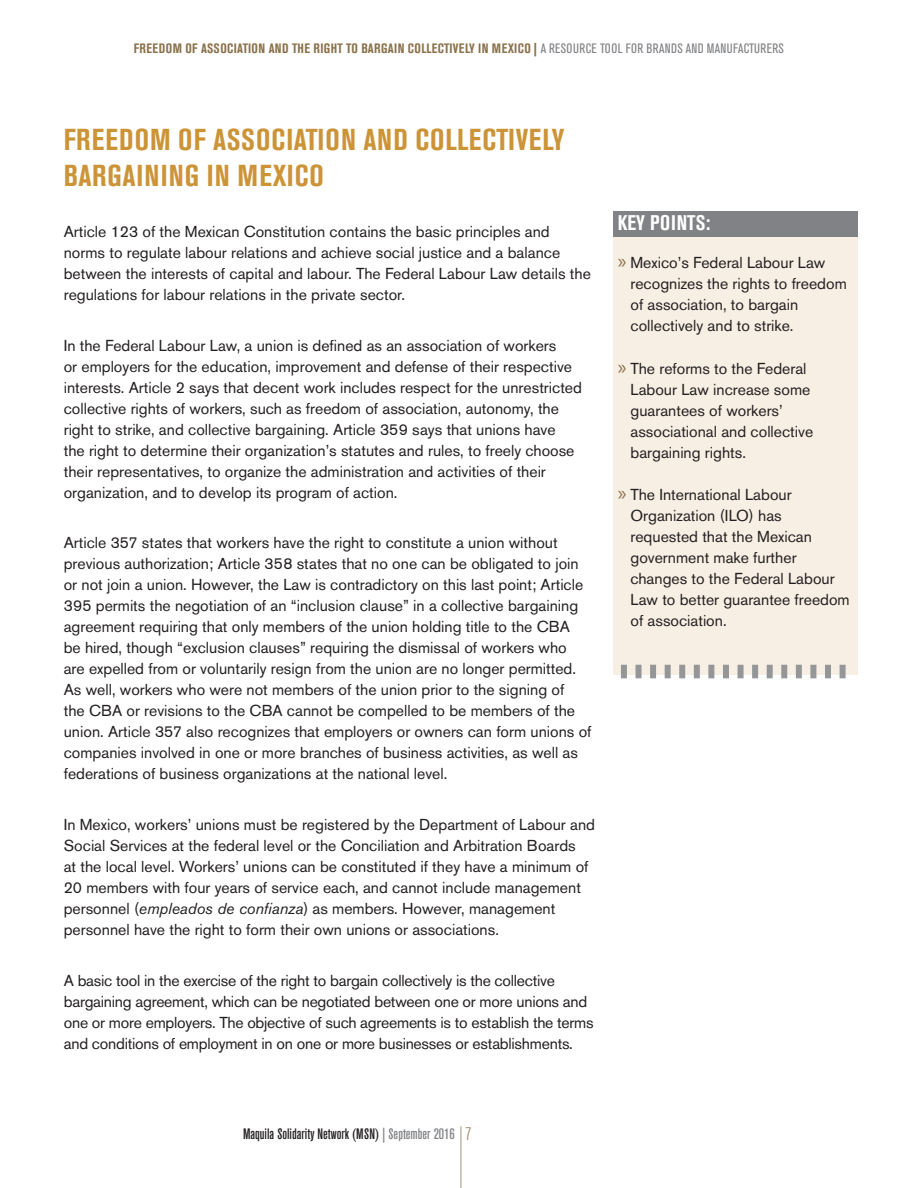
<style>
.page{position:relative;width:918px;height:1188px;background:#fff}
.page>*{position:absolute;margin:0;border:0;box-sizing:border-box;transform-origin:0 0}
.t1{font:700 condensed 30px/36px "Akzidenz Grotesk BE";letter-spacing:.035em;color:#cc9437}
.t2{font:700 condensed 21px "Akzidenz Grotesk BE";letter-spacing:.01em;color:#fff}
.t3{font:15.75px/21px "Akzidenz Grotesk BE";color:#231f20}
.t4{font:500 condensed 15px "Akzidenz Grotesk BE";color:#231f20}
.t5{font:700 condensed 13.5px "Akzidenz Grotesk BE";letter-spacing:.035em;color:#8b714b}
.s1{font-weight:800;font-stretch:normal}
.s2{font-weight:400;color:#808285}
.s3{font-style:italic}
.s4{font-family:"Myriad Pro";font-size:21px;color:#8b714b}
.s5{color:#808285}
.s6{font-weight:300;font-size:18px;color:#8b714b}
</style>
<div class="page">
<hr style="left:460px;top:1126px;width:1px;height:62px;background:#b29e83">
<div style="left:614px;top:236px;width:244px;height:439px;background:#f8efe4"></div>
<div style="left:614px;top:212px;width:244px;height:25px;background:#808285"></div>
<div style="left:840px;top:665px;width:6px;height:13px;background:#949698"></div>
<div style="left:825px;top:665px;width:6px;height:13px;background:#949698"></div>
<div style="left:810px;top:665px;width:6px;height:13px;background:#949698"></div>
<div style="left:796px;top:665px;width:6px;height:13px;background:#949698"></div>
<div style="left:781px;top:665px;width:6px;height:13px;background:#949698"></div>
<div style="left:767px;top:665px;width:6px;height:13px;background:#949698"></div>
<div style="left:752px;top:665px;width:6px;height:13px;background:#949698"></div>
<div style="left:738px;top:665px;width:6px;height:13px;background:#949698"></div>
<div style="left:723px;top:665px;width:6px;height:13px;background:#949698"></div>
<div style="left:708px;top:665px;width:6px;height:13px;background:#949698"></div>
<div style="left:694px;top:665px;width:6px;height:13px;background:#949698"></div>
<div style="left:679px;top:665px;width:6px;height:13px;background:#949698"></div>
<div style="left:665px;top:665px;width:6px;height:13px;background:#949698"></div>
<div style="left:650px;top:665px;width:6px;height:13px;background:#949698"></div>
<div style="left:636px;top:665px;width:6px;height:13px;background:#949698"></div>
<div style="left:621px;top:665px;width:6px;height:13px;background:#949698"></div>
<p class="t5" style="left:134px;top:40px;width:652px">FREEDOM OF ASSOCIATION AND THE RIGHT TO BARGAIN COLLECTIVELY IN MEXICO <span class="s1">|</span> <span class="s2">A RESOURCE TOOL FOR BRANDS AND MANUFACTURERS</span></p>
<h1 class="t1" style="left:64px;top:122px;width:502px">FREEDOM OF ASSOCIATION AND COLLECTIVELY<br>BARGAINING IN MEXICO</h1>
<p class="t3" style="left:64px;top:221px;width:529px">Article 123 of the Mexican Constitution contains the basic principles and norms to regulate labour relations and achieve social justice and a balance between the interests of capital and labour. The Federal Labour Law details the regulations for labour relations in the private sector.</p>
<p class="t3" style="left:64px;top:335px;width:520px">In the Federal Labour Law, a union is defined as an association of workers<br>or employers for the education, improvement and defense of their respective interests. Article 2 says that decent work includes respect for the unrestricted collective rights of workers, such as freedom of association, autonomy, the right to strike, and collective bargaining. Article 359 says that unions have<br>the right to determine their organization’s statutes and rules, to freely choose their representatives, to organize the administration and activities of their organization, and to develop its program of action.</p>
<p class="t3" style="left:64px;top:532px;width:529px">Article 357 states that workers have the right to constitute a union without previous authorization; Article 358 states that no one can be obligated to join or not join a union. However, the Law is contradictory on this last point; Article 395 permits the negotiation of an “inclusion clause” in a collective bargaining agreement requiring that only members of the union holding title to the CBA<br>be hired, though “exclusion clauses” requiring the dismissal of workers who are expelled from or voluntarily resign from the union are no longer permitted.<br>As well, workers who were not members of the union prior to the signing of<br>the CBA or revisions to the CBA cannot be compelled to be members of the union. Article 357 also recognizes that employers or owners can form unions of companies involved in one or more branches of business activities, as well as federations of business organizations at the national level.</p>
<p class="t3" style="left:64px;top:814px;width:533px">In Mexico, workers’ unions must be registered by the Department of Labour and Social Services at the federal level or the Conciliation and Arbitration Boards<br>at the local level. Workers’ unions can be constituted if they have a minimum of 20 members with four years of service each, and cannot include management personnel (<span class="s3">empleados de confianza</span>) as members. However, management personnel have the right to form their own unions or associations.</p>
<p class="t3" style="left:64px;top:970px;width:531px">A basic tool in the exercise of the right to bargain collectively is the collective bargaining agreement, which can be negotiated between one or more unions and one or more employers. The objective of such agreements is to establish the terms and conditions of employment in on one or more businesses or establishments.</p>
<h2 class="t2" style="left:618px;top:211px;width:94px">KEY POINTS:</h2>
<p class="t3" style="left:631px;top:252px;width:218px;text-indent:-13px"><span class="s4">»</span> Mexico’s Federal Labour Law recognizes the rights to freedom of association, to bargain collectively and to strike.</p>
<p class="t3" style="left:631px;top:358px;width:184px;text-indent:-13px"><span class="s4">»</span> The reforms to the Federal<br>Labour Law increase some guarantees of workers’ associational and collective bargaining rights.</p>
<p class="t3" style="left:631px;top:484px;width:221px;text-indent:-13px"><span class="s4">»</span> The International Labour<br>Organization (ILO) has requested that the Mexican government make further changes to the Federal Labour<br>Law to better guarantee freedom of association.</p>
<p class="t4" style="left:243px;top:1126px;width:230px">Maquila Solidarity Network (MSN) <span class="s5">| September 2016</span> <span class="s6">7</span></p>
</div>
